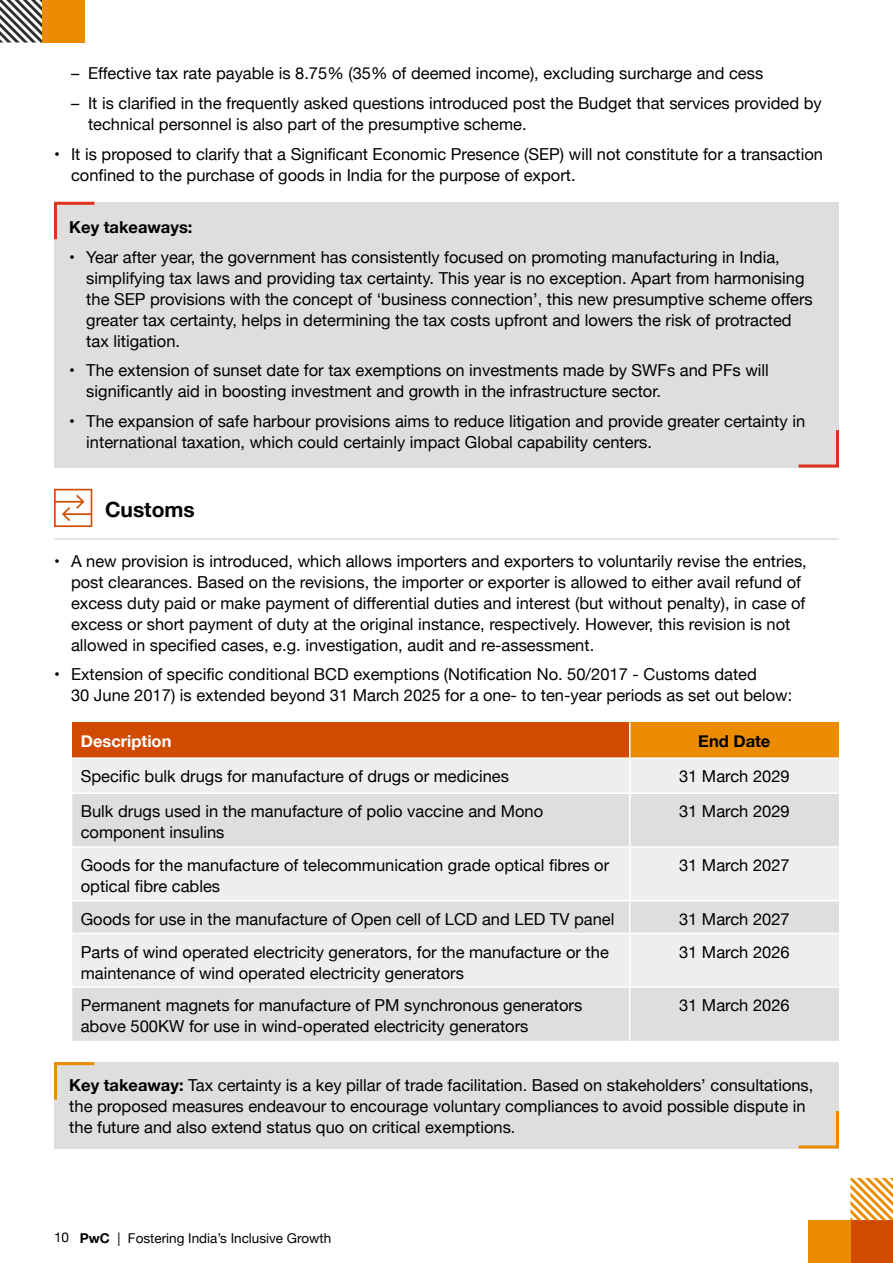
<style>
.page{position:relative;width:893px;height:1263px;background:#fff}
.page>*{position:absolute;margin:0;border:0;box-sizing:border-box;transform-origin:0 0}
.t1{font:700 21px "Helvetica Neue";color:#000}
.t2{font:16.5px/21px "Helvetica Neue";color:#000}
.t3{font:700 16.5px "Helvetica Neue";color:#000}
.t4{font:700 16.5px "Helvetica Neue";color:#fff}
.t5{font:13.5px "Helvetica Neue";color:#000}
.s1{font-weight:700}
</style>
<div class="page">
<div style="left:72px;top:722px;width:558px;height:36px;background:#d04a02"></div>
<div style="left:630px;top:722px;width:209px;height:36px;background:#eb8c00"></div>
<div style="left:72px;top:759px;width:767px;height:33px;background:#eee"></div>
<svg style="left:72px;top:794px;width:767px;height:247px;background:#e5e5e5"></svg>
<hr style="left:629px;top:722px;width:1px;height:35px;background:#fff">
<hr style="left:72px;top:757px;width:558px;height:2px;background:#fff">
<hr style="left:630px;top:757px;width:209px;height:2px;background:#fff">
<hr style="left:629px;top:759px;width:1px;height:33px;background:#fff">
<hr style="left:629px;top:794px;width:1px;height:52px;background:#fff">
<hr style="left:72px;top:846px;width:558px;height:2px;background:#fff">
<hr style="left:630px;top:846px;width:209px;height:2px;background:#fff">
<hr style="left:629px;top:848px;width:1px;height:52px;background:#fff">
<hr style="left:72px;top:900px;width:558px;height:1px;background:#fff">
<hr style="left:630px;top:900px;width:209px;height:1px;background:#fff">
<hr style="left:629px;top:901px;width:1px;height:32px;background:#fff">
<hr style="left:72px;top:933px;width:558px;height:1px;background:#fff">
<hr style="left:630px;top:933px;width:209px;height:1px;background:#fff">
<hr style="left:629px;top:934px;width:1px;height:52px;background:#fff">
<hr style="left:72px;top:986px;width:558px;height:2px;background:#fff">
<hr style="left:630px;top:986px;width:209px;height:2px;background:#fff">
<hr style="left:629px;top:988px;width:1px;height:53px;background:#fff">
<div style="left:850px;top:1220px;width:43px;height:43px;background:#d04a02"></div>
<div style="left:808px;top:1220px;width:42px;height:43px;background:#eb8c00"></div>
<svg style="left:850px;top:1178px;width:43px;height:42px"></svg>
<svg style="left:0;top:0;width:43px;height:43px"></svg>
<div style="left:43px;top:0;width:42px;height:43px;background:#eb8c00"></div>
<hr style="left:54px;top:538px;width:785px;height:2px;background:#dedede">
<svg style="left:54px;top:489px;width:38px;height:38px"></svg>
<div style="left:54px;top:202px;width:785px;height:265px;background:#dedede"></div>
<hr style="left:836px;top:430px;width:3px;height:37px;background:#e0301e">
<hr style="left:798px;top:464px;width:38px;height:3px;background:#e0301e">
<hr style="left:54px;top:202px;width:3px;height:37px;background:#e0301e">
<hr style="left:57px;top:202px;width:37px;height:3px;background:#e0301e">
<div style="left:54px;top:1062px;width:785px;height:86px;background:#dedede"></div>
<hr style="left:836px;top:1111px;width:3px;height:37px;background:#eb8c00">
<hr style="left:798px;top:1145px;width:38px;height:3px;background:#eb8c00">
<hr style="left:54px;top:1062px;width:3px;height:37px;background:#eb8c00">
<hr style="left:57px;top:1062px;width:37px;height:3px;background:#eb8c00">
<p class="t2" style="left:71px;top:64px;width:694px">– Effective tax rate payable is 8.75% (35% of deemed income), excluding surcharge and cess</p>
<p class="t2" style="left:88px;top:94px;width:735px;text-indent:-17px">– It is clarified in the frequently asked questions introduced post the Budget that services provided by technical personnel is also part of the presumptive scheme.</p>
<p class="t2" style="left:71px;top:144px;width:754px;text-indent:-17px">• It is proposed to clarify that a Significant Economic Presence (SEP) will not constitute for a transaction confined to the purchase of goods in India for the purpose of export.</p>
<p class="t3" style="left:69px;top:214px;width:125px">Key takeaways:</p>
<p class="t2" style="left:86px;top:247px;width:728px;text-indent:-17px">• Year after year, the government has consistently focused on promoting manufacturing in India, simplifying tax laws and providing tax certainty. This year is no exception. Apart from harmonising the SEP provisions with the concept of ‘business connection’, this new presumptive scheme offers greater tax certainty, helps in determining the tax costs upfront and lowers the risk of protracted tax litigation.</p>
<p class="t2" style="left:86px;top:361px;width:684px;text-indent:-17px">• The extension of sunset date for tax exemptions on investments made by SWFs and PFs will significantly aid in boosting investment and growth in the infrastructure sector.</p>
<p class="t2" style="left:86px;top:411px;width:720px;text-indent:-17px">• The expansion of safe harbour provisions aims to reduce litigation and provide greater certainty in international taxation, which could certainly impact Global capability centers.</p>
<p class="t1" style="left:105px;top:493px;width:91px">Customs</p>
<p class="t2" style="left:71px;top:551px;width:737px;text-indent:-17px">• A new provision is introduced, which allows importers and exporters to voluntarily revise the entries, post clearances. Based on the revisions, the importer or exporter is allowed to either avail refund of excess duty paid or make payment of differential duties and interest (but without penalty), in case of excess or short payment of duty at the original instance, respectively. However, this revision is not allowed in specified cases, e.g. investigation, audit and re-assessment.</p>
<p class="t2" style="left:71px;top:665px;width:723px;text-indent:-17px">• Extension of specific conditional BCD exemptions (Notification No. 50/2017 - Customs dated<br>30 June 2017) is extended beyond 31 March 2025 for a one- to ten-year periods as set out below:</p>
<p class="t4" style="left:81px;top:728px;width:92px">Description</p>
<p class="t3" style="left:698px;top:728px;width:74px">End Date</p>
<p class="t2" style="left:81px;top:767px;width:430px">Specific bulk drugs for manufacture of drugs or medicines</p>
<p class="t2" style="left:679px;top:767px;width:112px">31 March 2029</p>
<p class="t2" style="left:81px;top:802px;width:464px">Bulk drugs used in the manufacture of polio vaccine and Mono component insulins</p>
<p class="t2" style="left:679px;top:802px;width:112px">31 March 2029</p>
<p class="t2" style="left:81px;top:856px;width:530px">Goods for the manufacture of telecommunication grade optical fibres or optical fibre cables</p>
<p class="t2" style="left:679px;top:856px;width:112px">31 March 2027</p>
<p class="t2" style="left:81px;top:909px;width:535px">Goods for use in the manufacture of Open cell of LCD and LED TV panel</p>
<p class="t2" style="left:679px;top:909px;width:112px">31 March 2027</p>
<p class="t2" style="left:81px;top:942px;width:530px">Parts of wind operated electricity generators, for the manufacture or the maintenance of wind operated electricity generators</p>
<p class="t2" style="left:679px;top:942px;width:112px">31 March 2026</p>
<p class="t2" style="left:81px;top:996px;width:503px">Permanent magnets for manufacture of PM synchronous generators above 500KW for use in wind-operated electricity generators</p>
<p class="t2" style="left:679px;top:996px;width:112px">31 March 2026</p>
<p class="t2" style="left:69px;top:1076px;width:746px"><span class="s1">Key takeaway:</span> Tax certainty is a key pillar of trade facilitation. Based on stakeholders’ consultations, the proposed measures endeavour to encourage voluntary compliances to avoid possible dispute in the future and also extend status quo on critical exemptions.</p>
<p class="t5" style="left:54px;top:1228px;width:279px">10 <span class="s1">PwC</span> | Fostering India’s Inclusive Growth</p>
</div>
